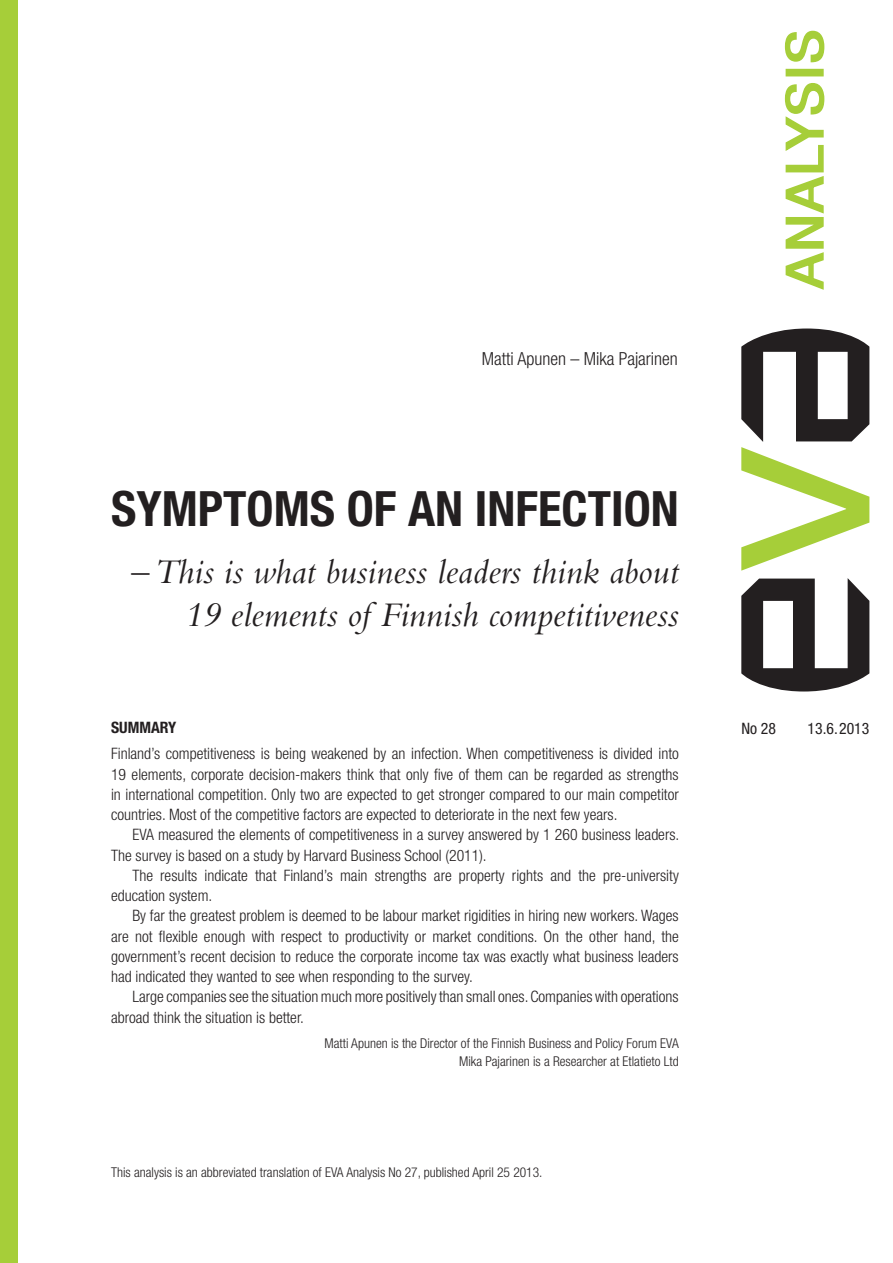
<style>
.page{position:relative;width:893px;height:1263px;background:#fff}
.page>*{position:absolute;margin:0;border:0;box-sizing:border-box;transform-origin:0 0}
.t1{font:condensed 51px "Helvetica Neue LT Std";letter-spacing:.03em;color:#a6ce39;scale:1.34 1}
.t2{font:700 condensed 48.75px "Helvetica Neue LT Std";color:#231f20}
.t3{font:italic 36px/43.2px "Bembo Std";color:#231f20;text-align:right}
.t4{font:300 condensed 18px "Helvetica Neue LT Std";color:#231f20}
.YHTEENVETO_2{font:300 condensed 15.75px/20.2px "Helvetica Neue LT Std";color:#231f20}
.YHTEENVETO_1{font:300 condensed 15.75px/20.2px "Helvetica Neue LT Std";color:#231f20;text-align:justify}
.t5{font:condensed 15.75px "Helvetica Neue LT Std";color:#231f20}
.t6{font:700 condensed 15.75px "Helvetica Neue LT Std";color:#231f20}
.YHTEENVETO_esittely{font:300 condensed 13.5px/17.2px "Helvetica Neue LT Std";color:#231f20;text-align:right}
.YHTEENVETO_1-2{font:300 condensed 13.5px "Helvetica Neue LT Std";color:#231f20}
</style>
<div class="page">
<div style="left:0;top:0;width:18px;height:1263px;background:#a6ce39"></div>
<svg style="left:741px;top:578px;width:128px;height:113px"></svg>
<svg style="left:741px;top:328px;width:128px;height:243px"></svg>
<svg style="left:784px;top:83px;width:41px;height:207px"></svg>
<div style="left:786px;top:69px;width:38px;height:7px;border:2px solid #a6ce39"></div>
<svg style="left:784px;top:30px;width:41px;height:33px"></svg>
<p class="t4" style="left:482px;top:348px;width:198px">Matti Apunen – Mika Pajarinen</p>
<p class="t2" style="left:111px;top:479px;width:569px">SYMPTOMS OF AN INFECTION</p>
<p class="t3" style="left:132px;top:549px;width:549px">– This is what business leaders think about<br>19 elements of Finnish competitiveness</p>
<p class="t6" style="left:111px;top:718px;width:67px">SUMMARY</p>
<p class="YHTEENVETO_1" style="left:111px;top:743px;width:569px">Finland’s competitiveness is being weakened by an infection. When competitiveness is divided into 19 elements, corporate decision-makers think that only five of them can be regarded as strengths in international competition. Only two are expected to get stronger compared to our main competitor countries. Most of the competitive factors are expected to deteriorate in the next few years.</p>
<p class="YHTEENVETO_2" style="left:111px;top:824px;width:570px;text-indent:21px">EVA measured the elements of competitiveness in a survey answered by 1 260 business leaders.<br>The survey is based on a study by Harvard Business School (2011).</p>
<p class="YHTEENVETO_2" style="left:111px;top:865px;width:569px;text-indent:21px">The results indicate that Finland’s main strengths are property rights and the pre-university education system.</p>
<p class="YHTEENVETO_2" style="left:111px;top:905px;width:569px;text-align:justify;text-indent:21px">By far the greatest problem is deemed to be labour market rigidities in hiring new workers. Wages are not flexible enough with respect to productivity or market conditions. On the other hand, the government’s recent decision to reduce the corporate income tax was exactly what business leaders had indicated they wanted to see when responding to the survey.</p>
<p class="YHTEENVETO_2" style="left:111px;top:986px;width:569px;text-indent:21px">Large companies see the situation much more positively than small ones. Companies with operations abroad think the situation is better.</p>
<p class="YHTEENVETO_esittely" style="left:325px;top:1035px;width:356px">Matti Apunen is the Director of the Finnish Business and Policy Forum EVA<br>Mika Pajarinen is a Researcher at Etlatieto Ltd</p>
<p class="YHTEENVETO_1-2" style="left:111px;top:1164px;width:433px">This analysis is an abbreviated translation of EVA Analysis No 27, published April 25 2013.</p>
<p class="t1" style="left:775px;top:288px;width:194px;rotate:-90deg">ANALYSIS</p>
<p class="t5" style="left:741px;top:719px;width:36px">No 28</p>
<p class="t5" style="left:807px;top:719px;width:63px">13.6.2013</p>
</div>
